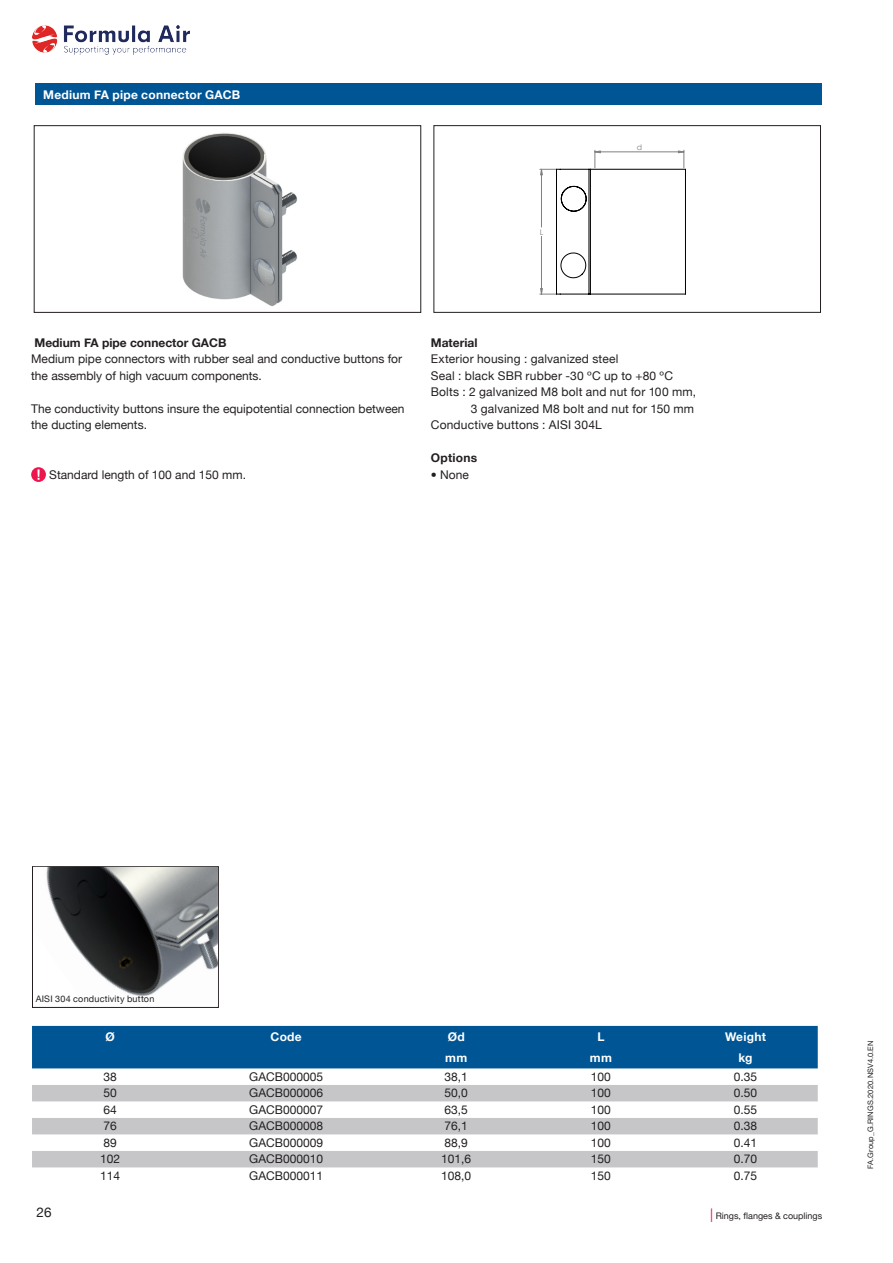
<style>
.page{position:relative;width:893px;height:1263px;background:#fff}
.page>*{position:absolute;margin:0;border:0;box-sizing:border-box;transform-origin:0 0}
.t1{font:13.5px "Helvetica Neue";color:#231f20}
.t2{font:12px/16.5px "Helvetica Neue";color:#231f20}
.t3{font:700 12px "Helvetica Neue";letter-spacing:.02em;color:#fff}
.t4{font:700 12px "Helvetica Neue";color:#231f20}
.t5{font:700 12px "Helvetica Neue";letter-spacing:.02em;color:#231f20}
.t6{font:9px "Helvetica Neue";letter-spacing:.02em;color:#231f20}
.t7{font:9px "Helvetica Neue";color:#231f20}
.t8{font:7.8px "Century Gothic";color:#808080}
.t9{font:7.5px "Helvetica Neue";letter-spacing:.025em;color:#231f20}
.s1{font-size:13.5px;color:#ed154e}
</style>
<div class="page">
<img style="left:32px;top:26px;width:158px;height:28px">
<div style="left:434px;top:125px;width:387px;height:188px;border:1px solid #231f20"></div>
<div style="left:34px;top:125px;width:387px;height:188px;border:1px solid #231f20"></div>
<svg style="left:540px;top:150px;width:146px;height:145px"></svg>
<img style="left:182px;top:133px;width:116px;height:174px">
<div style="left:36px;top:84px;width:786px;height:21px;background:#005595"></div>
<svg style="left:31px;top:467px;width:15px;height:15px"></svg>
<svg style="left:38px;top:469px;width:2px;height:11px"></svg>
<div style="left:32px;top:866px;width:187px;height:142px;border:1px solid #231f20"></div>
<div style="left:32px;top:1026px;width:786px;height:42px;background:#005595"></div>
<svg style="left:32px;top:1085px;width:786px;height:82px;fill:#c6c6c8"></svg>
<img style="left:33px;top:867px;width:185px;height:139px">
<p class="t3" style="left:43px;top:87px;width:199px">Medium FA pipe connector GACB</p>
<p class="t3" style="left:40px;top:87px;width:10px">A</p>
<p class="t8" style="left:540px;top:226px;width:5px">L</p>
<p class="t8" style="left:637px;top:142px;width:7px">d</p>
<p class="t4" style="left:35px;top:335px;width:193px">Medium FA pipe connector GACB</p>
<p class="t2" style="left:31px;top:351px;width:372px">Medium pipe connectors with rubber seal and conductive buttons for the assembly of high vacuum components.</p>
<p class="t2" style="left:31px;top:400px;width:375px">The conductivity buttons insure the equipotential connection between the ducting elements.</p>
<p class="t2" style="left:49px;top:466px;width:198px">Standard length of 100 and 150 mm.</p>
<p class="t4" style="left:431px;top:335px;width:48px">Material</p>
<p class="t2" style="left:431px;top:351px;width:189px">Exterior housing : galvanized steel</p>
<p class="t2" style="left:431px;top:367px;width:244px">Seal : black SBR rubber -30 ºC up to +80 ºC</p>
<p class="t2" style="left:431px;top:384px;width:267px">Bolts : 2 galvanized M8 bolt and nut for 100 mm,</p>
<p class="t2" style="left:471px;top:400px;width:225px">3 galvanized M8 bolt and nut for 150 mm</p>
<p class="t2" style="left:431px;top:417px;width:172px">Conductive buttons : AISI 304L</p>
<p class="t5" style="left:431px;top:451px;width:48px">Options</p>
<p class="t2" style="left:431px;top:466px;width:40px">• None</p>
<p class="t6" style="left:36px;top:993px;width:120px">AISI 304 conductivity button</p>
<p class="t1" style="left:37px;top:1204px;width:17px">26</p>
<p class="t3" style="left:106px;top:1029px;width:11px">Ø</p>
<p class="t3" style="left:271px;top:1029px;width:33px">Code</p>
<p class="t3" style="left:448px;top:1029px;width:18px">Ød</p>
<p class="t3" style="left:597px;top:1029px;width:9px">L</p>
<p class="t3" style="left:725px;top:1029px;width:42px">Weight</p>
<p class="t3" style="left:445px;top:1050px;width:23px">mm</p>
<p class="t3" style="left:590px;top:1050px;width:23px">mm</p>
<p class="t3" style="left:738px;top:1050px;width:16px">kg</p>
<p class="t2" style="left:104px;top:1068px;width:15px">38</p>
<p class="t2" style="left:249px;top:1068px;width:75px">GACB000005</p>
<p class="t2" style="left:445px;top:1068px;width:25px">38,1</p>
<p class="t2" style="left:591px;top:1068px;width:22px">100</p>
<p class="t2" style="left:734px;top:1068px;width:25px">0.35</p>
<p class="t2" style="left:104px;top:1085px;width:15px">50</p>
<p class="t2" style="left:249px;top:1085px;width:75px">GACB000006</p>
<p class="t2" style="left:445px;top:1085px;width:25px">50,0</p>
<p class="t2" style="left:591px;top:1085px;width:22px">100</p>
<p class="t2" style="left:734px;top:1085px;width:25px">0.50</p>
<p class="t2" style="left:104px;top:1101px;width:15px">64</p>
<p class="t2" style="left:249px;top:1101px;width:75px">GACB000007</p>
<p class="t2" style="left:445px;top:1101px;width:25px">63,5</p>
<p class="t2" style="left:591px;top:1101px;width:22px">100</p>
<p class="t2" style="left:734px;top:1101px;width:25px">0.55</p>
<p class="t2" style="left:104px;top:1118px;width:15px">76</p>
<p class="t2" style="left:249px;top:1118px;width:75px">GACB000008</p>
<p class="t2" style="left:445px;top:1118px;width:25px">76,1</p>
<p class="t2" style="left:591px;top:1118px;width:22px">100</p>
<p class="t2" style="left:734px;top:1118px;width:25px">0.38</p>
<p class="t2" style="left:104px;top:1134px;width:15px">89</p>
<p class="t2" style="left:249px;top:1134px;width:75px">GACB000009</p>
<p class="t2" style="left:445px;top:1134px;width:25px">88,9</p>
<p class="t2" style="left:591px;top:1134px;width:22px">100</p>
<p class="t2" style="left:734px;top:1134px;width:25px">0.41</p>
<p class="t2" style="left:100px;top:1151px;width:22px">102</p>
<p class="t2" style="left:249px;top:1151px;width:75px">GACB000010</p>
<p class="t2" style="left:441px;top:1151px;width:32px">101,6</p>
<p class="t2" style="left:591px;top:1151px;width:22px">150</p>
<p class="t2" style="left:734px;top:1151px;width:25px">0.70</p>
<p class="t2" style="left:100px;top:1167px;width:22px">114</p>
<p class="t2" style="left:249px;top:1167px;width:75px">GACB000011</p>
<p class="t2" style="left:441px;top:1167px;width:32px">108,0</p>
<p class="t2" style="left:591px;top:1167px;width:22px">150</p>
<p class="t2" style="left:734px;top:1167px;width:25px">0.75</p>
<p class="t7" style="left:710px;top:1211px;width:114px"><span class="s1">|</span> Rings, flanges &amp; couplings</p>
<p class="t9" style="left:866px;top:1169px;width:131px;rotate:-90deg">FA.Group_G.RINGS.2020.NSV4.0.EN</p>
</div>
